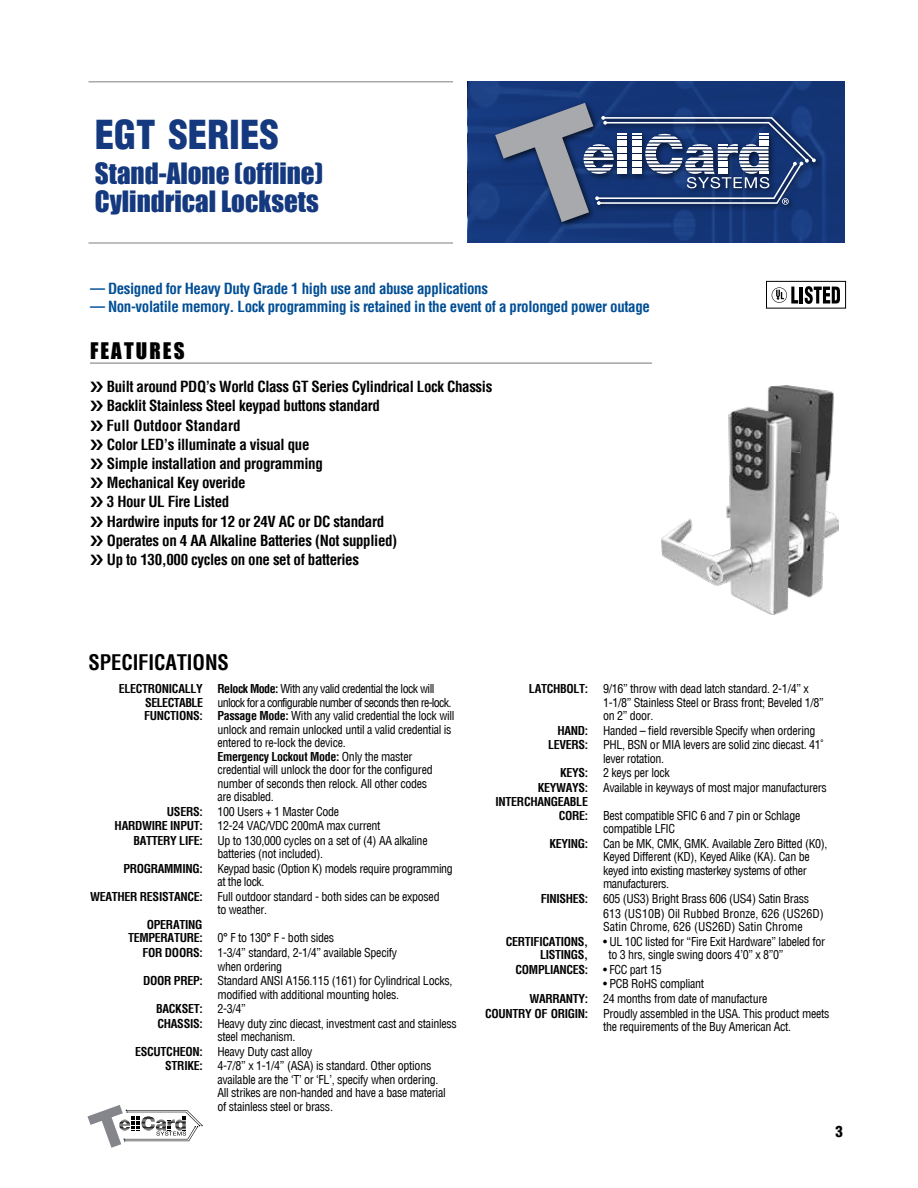
<style>
.page{position:relative;width:918px;height:1188px;background:#fff}
.page>*{position:absolute;margin:0;border:0;box-sizing:border-box;transform-origin:0 0}
.t1{font:900 condensed 39px "Helvetica LT";color:#15397f}
.t2{font:27px/28.5px "Impact";color:#15397f}
.t3{font:700 condensed 21px "Helvetica LT";letter-spacing:-.005em;color:#000}
.t4{font:21px "Impact";letter-spacing:.1em;color:#000}
.t5{font:700 condensed 15px/19.2px "Helvetica LT";letter-spacing:-.025em;color:#000}
.t6{font:700 condensed 15px "Helvetica LT";letter-spacing:-.025em;color:#004e95}
.t7{font:900 condensed 15px "Helvetica LT";color:#000}
.t8{font:condensed 12px/14.5px "Helvetica LT";letter-spacing:-.025em;color:#000}
.t9{font:700 condensed 12px "Helvetica LT";letter-spacing:-.025em;color:#000}
.t10{font:condensed 12px "Helvetica LT";color:#000}
.t11{font:condensed 12px "Helvetica LT";letter-spacing:-.06em;color:#000}
.t12{font:condensed 12px "Helvetica LT";letter-spacing:-.045em;color:#000}
.s1{font-weight:700}
.s2{font-weight:400}
</style>
<div class="page">
<div style="left:468px;top:81px;width:376px;height:162px;background:#15397f"></div>
<hr style="left:90px;top:363px;width:562px;height:1px;background:#84868c">
<hr style="left:88px;top:242px;width:365px;height:2px;background:#a7a9ac">
<hr style="left:88px;top:81px;width:365px;height:1px;background:#a7a9ac">
<div style="left:492px;top:100px;width:332px;height:130px;background:#000;opacity:.75"></div>
<svg style="left:495px;top:103px;width:321px;height:119px"></svg>
<hr style="left:800px;top:287px;width:3px;height:17px;background:#000">
<svg style="left:805px;top:286px;width:35px;height:18px"></svg>
<svg style="left:772px;top:287px;width:26px;height:17px"></svg>
<div style="left:766px;top:281px;width:80px;height:28px;border:1px solid #000"></div>
<svg style="left:88px;top:1105px;width:115px;height:43px"></svg>
<img style="left:661px;top:385px;width:177px;height:230px">
<h1 class="t1" style="left:95px;top:110px;width:186px">EGT SERIES</h1>
<h2 class="t2" style="left:95px;top:158px;width:230px">Stand-Alone (offline)<br>Cylindrical Locksets</h2>
<p class="t6" style="left:90px;top:279px;width:400px">— Designed for Heavy Duty Grade 1 high use and abuse applications</p>
<p class="t6" style="left:90px;top:297px;width:562px">— Non-volatile memory. Lock programming is retained in the event of a prolonged power outage</p>
<h3 class="t4" style="left:90px;top:335px;width:96px">FEATURES</h3>
<p class="t5" style="left:106px;top:377px;width:387px">Built around PDQ’s World Class GT Series Cylindrical Lock Chassis Backlit Stainless Steel keypad buttons standard<br>Full Outdoor Standard<br>Color LED’s illuminate a visual que<br>Simple installation and programming<br>Mechanical Key overide<br>3 Hour UL Fire Listed<br>Hardwire inputs for 12 or 24V AC or DC standard<br>Operates on 4 AA Alkaline Batteries (Not supplied)<br>Up to 130,000 cycles on one set of batteries</p>
<h3 class="t3" style="left:88px;top:649px;width:142px">SPECIFICATIONS</h3>
<p class="t12" style="left:119px;top:681px;width:317px"><span class="s1">ELECTRONICALLY Relock Mode:</span> With any valid credential the lock will</p>
<p class="t11" style="left:145px;top:695px;width:308px"><span class="s1">SELECTABLE</span> unlock for a configurable number of seconds then re-lock.</p>
<p class="t8" style="left:144px;top:708px;width:312px"><span class="s1">FUNCTIONS: Passage Mode:</span> With any valid credential the lock will</p>
<p class="t8" style="left:218px;top:722px;width:235px">unlock and remain unlocked until a valid credential is</p>
<p class="t8" style="left:218px;top:735px;width:130px">entered to re-lock the device.</p>
<p class="t9" style="left:218px;top:749px;width:196px">Emergency Lockout Mode: <span class="s2">Only the master</span></p>
<p class="t8" style="left:218px;top:762px;width:217px">credential will unlock the door for the configured</p>
<p class="t8" style="left:218px;top:776px;width:211px">number of seconds then relock. All other codes</p>
<p class="t8" style="left:218px;top:789px;width:58px">are disabled.</p>
<p class="t8" style="left:167px;top:804px;width:174px"><span class="s1">USERS:</span> 100 Users + 1 Master Code</p>
<p class="t8" style="left:115px;top:818px;width:267px"><span class="s1">HARDWIRE INPUT:</span> 12-24 VAC/VDC 200mA max current</p>
<p class="t8" style="left:133px;top:833px;width:296px"><span class="s1">BATTERY LIFE:</span> Up to 130,000 cycles on a set of (4) AA alkaline</p>
<p class="t8" style="left:218px;top:847px;width:107px">batteries (not included).</p>
<p class="t8" style="left:123px;top:861px;width:331px"><span class="s1">PROGRAMMING:</span> Keypad basic (Option K) models require programming</p>
<p class="t8" style="left:218px;top:875px;width:49px">at the lock.</p>
<p class="t8" style="left:90px;top:889px;width:351px"><span class="s1">WEATHER RESISTANCE:</span> Full outdoor standard - both sides can be exposed</p>
<p class="t8" style="left:218px;top:903px;width:51px">to weather.</p>
<p class="t9" style="left:147px;top:917px;width:57px">OPERATING</p>
<p class="t8" style="left:128px;top:931px;width:208px"><span class="s1">TEMPERATURE:</span> 0° F to 130° F - both sides</p>
<p class="t8" style="left:142px;top:945px;width:256px"><span class="s1">FOR DOORS:</span> 1-3/4” standard, 2-1/4” available Specify</p>
<p class="t8" style="left:218px;top:959px;width:66px">when ordering</p>
<p class="t8" style="left:143px;top:973px;width:311px"><span class="s1">DOOR PREP:</span> Standard ANSI A156.115 (161) for Cylindrical Locks,</p>
<p class="t8" style="left:218px;top:987px;width:183px">modified with additional mounting holes.</p>
<p class="t9" style="left:156px;top:1001px;width:91px">BACKSET: <span class="s2">2-3/4”</span></p>
<p class="t8" style="left:158px;top:1016px;width:301px"><span class="s1">CHASSIS:</span> Heavy duty zinc diecast, investment cast and stainless</p>
<p class="t8" style="left:218px;top:1030px;width:80px">steel mechanism.</p>
<p class="t8" style="left:135px;top:1044px;width:179px"><span class="s1">ESCUTCHEON:</span> Heavy Duty cast alloy</p>
<p class="t8" style="left:165px;top:1059px;width:268px"><span class="s1">STRIKE:</span> 4-7/8” x 1-1/4” (ASA) is standard. Other options</p>
<p class="t8" style="left:218px;top:1072px;width:222px">available are the ‘T’ or ‘FL’, specify when ordering.</p>
<p class="t8" style="left:218px;top:1086px;width:230px">All strikes are non-handed and have a base material</p>
<p class="t8" style="left:218px;top:1099px;width:117px">of stainless steel or brass.</p>
<p class="t8" style="left:529px;top:681px;width:281px"><span class="s1">LATCHBOLT:</span> 9/16” throw with dead latch standard. 2-1/4” x</p>
<p class="t8" style="left:603px;top:695px;width:222px">1-1/8” Stainless Steel or Brass front; Beveled 1/8”</p>
<p class="t8" style="left:603px;top:708px;width:52px">on 2” door.</p>
<p class="t8" style="left:557px;top:723px;width:259px"><span class="s1">HAND:</span> Handed – field reversible Specify when ordering</p>
<p class="t8" style="left:548px;top:737px;width:277px"><span class="s1">LEVERS:</span> PHL, BSN or MIA levers are solid zinc diecast. 41˚</p>
<p class="t8" style="left:603px;top:751px;width:63px">lever rotation.</p>
<p class="t8" style="left:560px;top:766px;width:111px"><span class="s1">KEYS:</span> 2 keys per lock</p>
<p class="t8" style="left:538px;top:780px;width:291px"><span class="s1">KEYWAYS:</span> Available in keyways of most major manufacturers</p>
<p class="t9" style="left:496px;top:795px;width:94px">INTERCHANGEABLE</p>
<p class="t8" style="left:559px;top:808px;width:243px"><span class="s1">CORE:</span> Best compatible SFIC 6 and 7 pin or Schlage</p>
<p class="t8" style="left:603px;top:822px;width:74px">compatible LFIC</p>
<p class="t8" style="left:549px;top:836px;width:280px"><span class="s1">KEYING:</span> Can be MK, CMK, GMK. Available Zero Bitted (K0),</p>
<p class="t8" style="left:603px;top:850px;width:208px">Keyed Different (KD), Keyed Alike (KA). Can be</p>
<p class="t8" style="left:603px;top:863px;width:205px">keyed into existing masterkey systems of other</p>
<p class="t8" style="left:603px;top:877px;width:68px">manufacturers.</p>
<p class="t8" style="left:541px;top:891px;width:270px"><span class="s1">FINISHES:</span> 605 (US3) Bright Brass 606 (US4) Satin Brass</p>
<p class="t10" style="left:603px;top:906px;width:222px">613 (US10B) Oil Rubbed Bronze, 626 (US26D)</p>
<p class="t10" style="left:603px;top:919px;width:201px">Satin Chrome, 626 (US26D) Satin Chrome</p>
<p class="t8" style="left:506px;top:934px;width:321px"><span class="s1">CERTIFICATIONS,</span> • UL 10C listed for “Fire Exit Hardware” labeled for</p>
<p class="t9" style="left:540px;top:947px;width:50px">LISTINGS,</p>
<p class="t8" style="left:516px;top:948px;width:270px;text-indent:93px">to 3 hrs, single swing doors 4’0” x 8”0”<br><span class="s1">COMPLIANCES:</span> • FCC part 15</p>
<p class="t8" style="left:603px;top:977px;width:103px">• PCB RoHS compliant</p>
<p class="t8" style="left:529px;top:991px;width:240px"><span class="s1">WARRANTY:</span> 24 months from date of manufacture</p>
<p class="t8" style="left:485px;top:1006px;width:346px"><span class="s1">COUNTRY OF ORIGIN:</span> Proudly assembled in the USA. This product meets</p>
<p class="t8" style="left:603px;top:1019px;width:190px">the requirements of the Buy American Act.</p>
<p class="t7" style="left:836px;top:1122px;width:9px">3</p>
</div>
